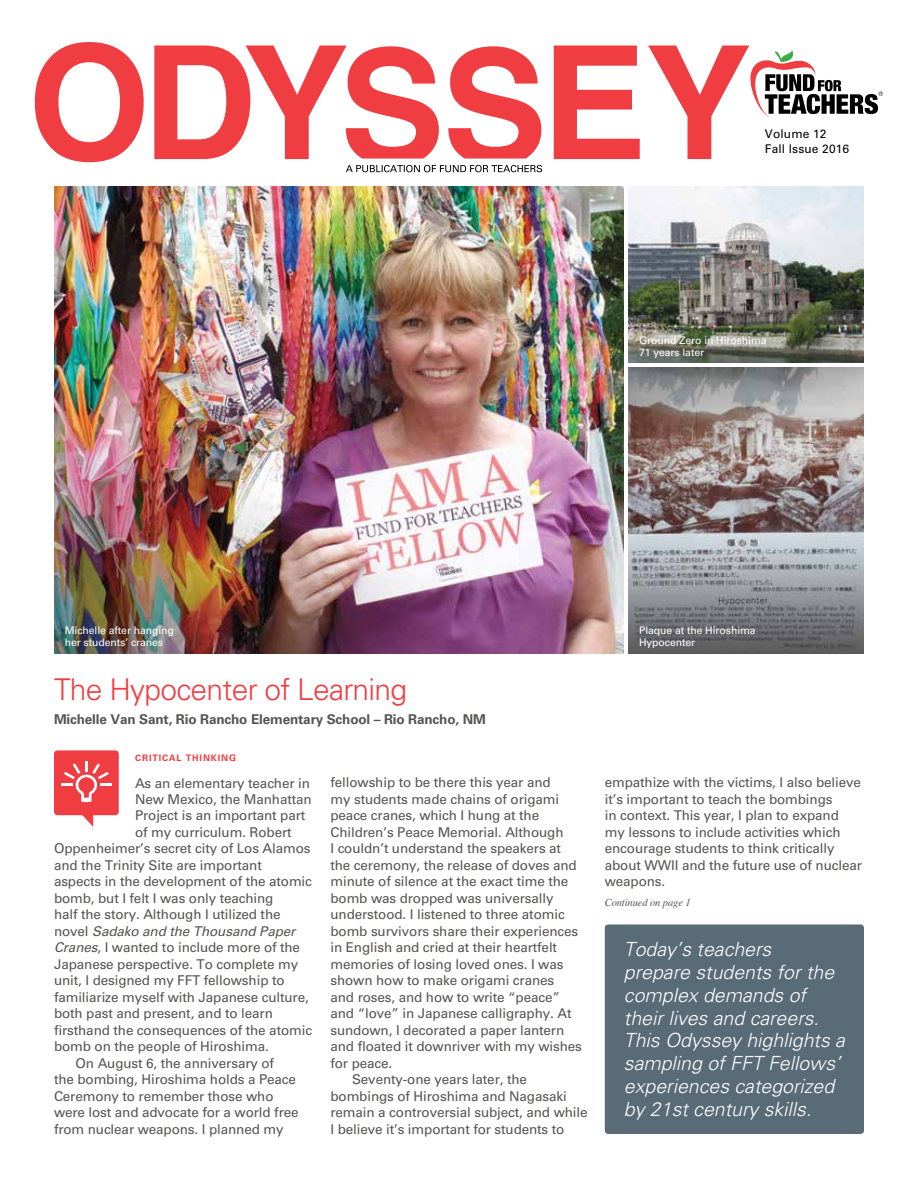
<style>
.page{position:relative;width:918px;height:1188px;background:#fff}
.page>*{position:absolute;margin:0;border:0;box-sizing:border-box;transform-origin:0 0}
.t1{font:300 30px "Univers 45";letter-spacing:-.025em;color:#ef3d42}
.t2{font:italic 300 19.5px/22.8px "Univers 45";color:#fff}
.t3{font:13.5px/16.5px "Univers 55 Roman";letter-spacing:-.01em;color:#555453}
.t4{font:700 13.5px "Univers 65";letter-spacing:-.01em;color:#555453}
.t5{font:italic 13.5px "Univers 55";letter-spacing:-.01em;color:#555453}
.t6{font:12px/15px "Univers 55 Roman";letter-spacing:.01em;color:#000}
.t7{font:10.5px/12px "Univers 55 Roman";letter-spacing:-.01em;color:#fff}
.t8{font:italic 10.5px "Times";letter-spacing:-.01em;color:#555453}
.t9{font:700 9px "Univers 65";letter-spacing:.1em;color:#ef3d42}
.s1{font-family:"Univers 55 Roman";font-style:normal}
.s2{font-family:"Univers 55";font-style:italic}
</style>
<div class="page">
<img style="left:54px;top:187px;width:570px;height:466px">
<svg style="left:35px;top:42px;width:109px;height:120px"></svg>
<svg style="left:554px;top:46px;width:86px;height:113px"></svg>
<svg style="left:448px;top:46px;width:93px;height:113px"></svg>
<svg style="left:154px;top:46px;width:285px;height:113px"></svg>
<svg style="left:346px;top:165px;width:196px;height:7px"></svg>
<svg style="left:648px;top:46px;width:235px;height:113px"></svg>
<div style="left:605px;top:924px;width:259px;height:210px;background:#596b77;border-radius:4px"></div>
<img style="left:628px;top:187px;width:236px;height:176px">
<img style="left:628px;top:367px;width:236px;height:286px">
<div style="left:54px;top:750px;width:65px;height:65px;background:#ef3d42;border-radius:4px"></div>
<svg style="left:80px;top:815px;width:13px;height:12px"></svg>
<svg style="left:61px;top:761px;width:51px;height:41px"></svg>
<p class="t6" style="left:765px;top:127px;width:86px">Volume 12<br>Fall Issue 2016</p>
<p class="t7" style="left:639px;top:334px;width:129px">Ground Zero in Hiroshima<br>71 years later</p>
<p class="t7" style="left:65px;top:625px;width:111px">Michelle after hanging her students’ cranes</p>
<h1 class="t1" style="left:54px;top:672px;width:355px">The Hypocenter of Learning</h1>
<p class="t4" style="left:54px;top:712px;width:433px">Michelle Van Sant, Rio Rancho Elementary School – Rio Rancho, NM</p>
<p class="t9" style="left:135px;top:753px;width:102px">CRITICAL THINKING</p>
<p class="t3" style="left:135px;top:775px;width:177px">As an elementary teacher in</p>
<p class="t3" style="left:135px;top:791px;width:178px">New Mexico, the Manhattan</p>
<p class="t3" style="left:135px;top:808px;width:172px">Project is an important part</p>
<p class="t3" style="left:135px;top:824px;width:158px">of my curriculum. Robert</p>
<p class="t3" style="left:54px;top:841px;width:258px">Oppenheimer’s secret city of Los Alamos</p>
<p class="t3" style="left:54px;top:857px;width:209px">and the Trinity Site are important</p>
<p class="t3" style="left:54px;top:874px;width:260px">aspects in the development of the atomic</p>
<p class="t3" style="left:54px;top:890px;width:221px">bomb, but I felt I was only teaching</p>
<p class="t3" style="left:54px;top:907px;width:228px">half the story. Although I utilized the</p>
<p class="t5" style="left:54px;top:923px;width:243px"><span class="s1">novel</span> Sadako and the Thousand Paper</p>
<p class="t3" style="left:54px;top:940px;width:248px"><span class="s2">Cranes</span>, I wanted to include more of the</p>
<p class="t3" style="left:54px;top:956px;width:246px">Japanese perspective. To complete my</p>
<p class="t3" style="left:54px;top:973px;width:232px">unit, I designed my FFT fellowship to</p>
<p class="t3" style="left:54px;top:989px;width:256px">familiarize myself with Japanese culture,</p>
<p class="t3" style="left:54px;top:1006px;width:220px">both past and present, and to learn</p>
<p class="t3" style="left:54px;top:1022px;width:260px">firsthand the consequences of the atomic</p>
<p class="t3" style="left:54px;top:1038px;width:216px">bomb on the people of Hiroshima.</p>
<p class="t3" style="left:76px;top:1055px;width:200px">On August 6, the anniversary of</p>
<p class="t3" style="left:54px;top:1071px;width:244px">the bombing, Hiroshima holds a Peace</p>
<p class="t3" style="left:54px;top:1088px;width:221px">Ceremony to remember those who</p>
<p class="t3" style="left:54px;top:1104px;width:246px">were lost and advocate for a world free</p>
<p class="t3" style="left:54px;top:1121px;width:231px">from nuclear weapons. I planned my</p>
<p class="t3" style="left:330px;top:774px;width:222px">fellowship to be there this year and</p>
<p class="t3" style="left:330px;top:791px;width:230px">my students made chains of origami</p>
<p class="t3" style="left:330px;top:807px;width:210px">peace cranes, which I hung at the</p>
<p class="t3" style="left:330px;top:824px;width:235px">Children’s Peace Memorial. Although</p>
<p class="t3" style="left:330px;top:840px;width:232px">I couldn’t understand the speakers at</p>
<p class="t3" style="left:330px;top:857px;width:248px">the ceremony, the release of doves and</p>
<p class="t3" style="left:330px;top:873px;width:239px">minute of silence at the exact time the</p>
<p class="t3" style="left:330px;top:890px;width:225px">bomb was dropped was universally</p>
<p class="t3" style="left:330px;top:906px;width:236px">understood. I listened to three atomic</p>
<p class="t3" style="left:330px;top:923px;width:249px">bomb survivors share their experiences</p>
<p class="t3" style="left:330px;top:939px;width:228px">in English and cried at their heartfelt</p>
<p class="t3" style="left:330px;top:956px;width:235px">memories of losing loved ones. I was</p>
<p class="t3" style="left:330px;top:972px;width:225px">shown how to make origami cranes</p>
<p class="t3" style="left:330px;top:989px;width:231px">and roses, and how to write “peace”</p>
<p class="t3" style="left:330px;top:1005px;width:243px">and “love” in Japanese calligraphy. At</p>
<p class="t3" style="left:330px;top:1022px;width:235px">sundown, I decorated a paper lantern</p>
<p class="t3" style="left:330px;top:1038px;width:253px">and floated it downriver with my wishes</p>
<p class="t3" style="left:330px;top:1055px;width:63px">for peace.</p>
<p class="t3" style="left:352px;top:1071px;width:176px">Seventy-one years later, the</p>
<p class="t3" style="left:330px;top:1088px;width:238px">bombings of Hiroshima and Nagasaki</p>
<p class="t3" style="left:330px;top:1104px;width:259px">remain a controversial subject, and while</p>
<p class="t3" style="left:330px;top:1121px;width:236px">I believe it’s important for students to</p>
<p class="t7" style="left:639px;top:625px;width:118px">Plaque at the Hiroshima<br>Hypocenter</p>
<p class="t3" style="left:605px;top:774px;width:259px">empathize with the victims, I also believe it’s important to teach the bombings<br>in context. This year, I plan to expand my lessons to include activities which encourage students to think critically about WWII and the future use of nuclear weapons.</p>
<p class="t8" style="left:605px;top:894px;width:87px">Continued on page 1</p>
<h2 class="t2" style="left:624px;top:938px;width:223px">Today’s teachers<br>prepare students for the complex demands of their lives and careers.<br>This Odyssey highlights a sampling of FFT Fellows’ experiences categorized by 21st century skills.</h2>
</div>
